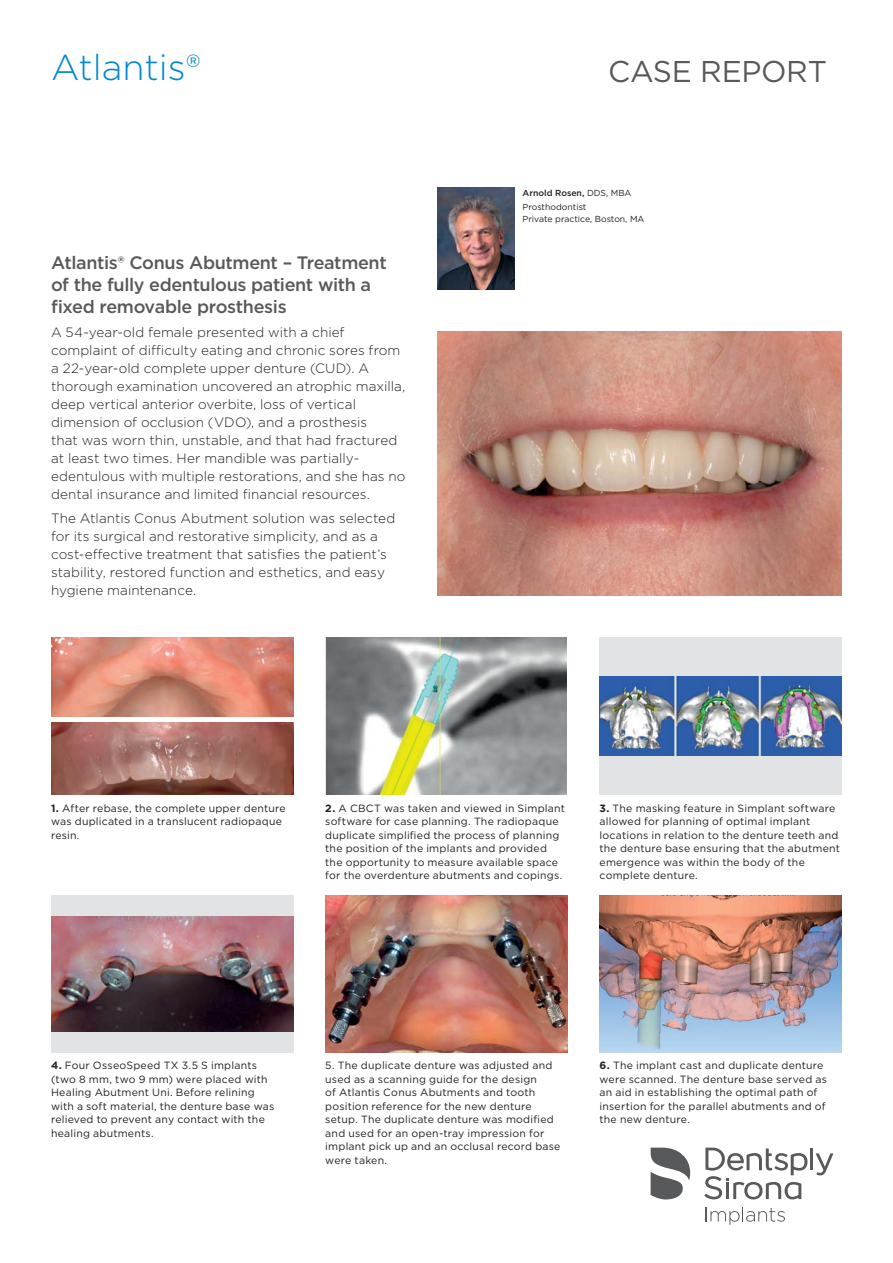
<style>
.page{position:relative;width:893px;height:1263px;background:#fff}
.page>*{position:absolute;margin:0;border:0;box-sizing:border-box;transform-origin:0 0}
.t1{font:300 36px "Gotham";color:#0088ce}
.t2{font:30px "Gotham";letter-spacing:-.01em;color:#58595b}
.t3{font:500 18px/21.6px "Gotham";letter-spacing:-.02em;color:#58595b}
.t4{font:300 13.5px/18px "Gotham";letter-spacing:.005em;color:#231f20}
.t5{font:10.5px/13.5px "Gotham";letter-spacing:.02em;color:#231f20}
.t6{font:8.7px/14.1px "Gotham";color:#231f20}
.s1{font-weight:500}
.s2{font-weight:700}
</style>
<div class="page">
<hr style="left:810px;top:1148px;width:3px;height:22px;background:#58595b">
<svg style="left:816px;top:1153px;width:17px;height:22px"></svg>
<svg style="left:704px;top:1147px;width:103px;height:52px"></svg>
<svg style="left:651px;top:1147px;width:39px;height:52px"></svg>
<svg style="left:706px;top:1207px;width:79px;height:18px"></svg>
<div style="left:51px;top:895px;width:242px;height:157px;background:#e2e3e4"></div>
<img style="left:438px;top:332px;width:403px;height:263px">
<img style="left:438px;top:187px;width:76px;height:102px">
<img style="left:326px;top:637px;width:241px;height:158px">
<div style="left:600px;top:637px;width:242px;height:158px;background:#e2e3e4"></div>
<img style="left:600px;top:677px;width:242px;height:78px">
<img style="left:325px;top:895px;width:243px;height:157px">
<img style="left:600px;top:895px;width:242px;height:157px">
<img style="left:51px;top:637px;width:242px;height:79px">
<img style="left:51px;top:722px;width:242px;height:73px">
<img style="left:51px;top:917px;width:242px;height:115px">
<h1 class="t1" style="left:51px;top:50px;width:151px">Atlantis®</h1>
<h2 class="t2" style="left:608px;top:58px;width:220px">CASE REPORT</h2>
<h3 class="t3" style="left:51px;top:252px;width:337px">Atlantis® Conus Abutment – Treatment of the fully edentulous patient with a fixed removable prosthesis</h3>
<p class="t4" style="left:51px;top:324px;width:356px">A 54-year-old female presented with a chief complaint of difficulty eating and chronic sores from a 22-year-old complete upper denture (CUD). A thorough examination uncovered an atrophic maxilla, deep vertical anterior overbite, loss of vertical dimension of occlusion (VDO), and a prosthesis<br>that was worn thin, unstable, and that had fractured at least two times. Her mandible was partially&shy;edentulous with multiple restorations, and she has no dental insurance and limited financial resources.</p>
<p class="t4" style="left:51px;top:510px;width:346px">The Atlantis Conus Abutment solution was selected for its surgical and restorative simplicity, and as a cost-effective treatment that satisfies the patient’s stability, restored function and esthetics, and easy hygiene maintenance.</p>
<p class="t6" style="left:523px;top:187px;width:110px"><span class="s1">Arnold Rosen,</span> DDS, MBA<br>Prosthodontist</p>
<p class="t6" style="left:523px;top:213px;width:123px">Private practice, Boston, MA</p>
<p class="t5" style="left:51px;top:802px;width:236px"><span class="s2">1.</span> After rebase, the complete upper denture was duplicated in a translucent radiopaque resin.</p>
<p class="t5" style="left:325px;top:802px;width:241px"><span class="s2">2.</span> A CBCT was taken and viewed in Simplant software for case planning. The radiopaque duplicate simplified the process of planning the position of the implants and provided the opportunity to measure available space for the overdenture abutments and copings.</p>
<p class="t5" style="left:600px;top:802px;width:242px"><span class="s2">3.</span> The masking feature in Simplant software allowed for planning of optimal implant locations in relation to the denture teeth and the denture base ensuring that the abutment emergence was within the body of the complete denture.</p>
<p class="t5" style="left:51px;top:1060px;width:225px"><span class="s2">4.</span> Four OsseoSpeed TX 3.5 S implants (two 8 mm, two 9 mm) were placed with Healing Abutment Uni. Before relining with a soft material, the denture base was relieved to prevent any contact with the healing abutments.</p>
<p class="t5" style="left:325px;top:1060px;width:237px">5. The duplicate denture was adjusted and used as a scanning guide for the design<br>of Atlantis Conus Abutments and tooth position reference for the new denture setup. The duplicate denture was modified and used for an open-tray impression for implant pick up and an occlusal record base were taken.</p>
<p class="t5" style="left:600px;top:1060px;width:229px"><span class="s2">6.</span> The implant cast and duplicate denture were scanned. The denture base served as an aid in establishing the optimal path of insertion for the parallel abutments and of the new denture.</p>
</div>
